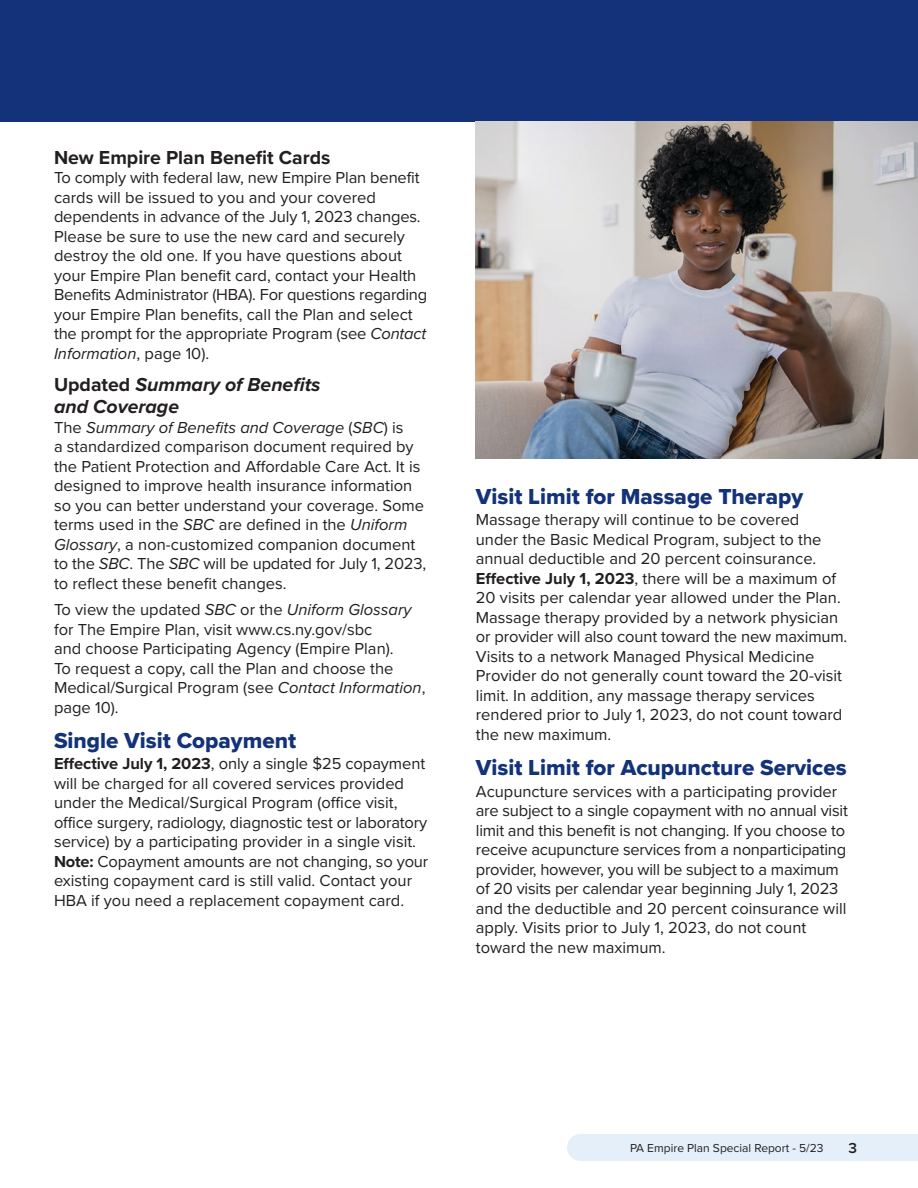
<style>
.page{position:relative;width:918px;height:1188px;background:#fff}
.page>*{position:absolute;margin:0;border:0;box-sizing:border-box;transform-origin:0 0}
._2023_Special_EPR_Bo{font:22.5px "Proxima Nova Extrabld";color:#13327a}
._2023_Special_EPR_Su{font:italic 700 19.5px/22.5px "Proxima Nova";color:#231f20}
._2023_Special_EPR_Su-2{font:700 19.5px "Proxima Nova";color:#231f20}
._2023_Special_EPR_Bo-2{font:16.5px/19.5px "Proxima Nova";color:#231f20}
.t1{font:600 15px "Proxima Nova";color:#231f20}
.t2{font:12px "Proxima Nova";color:#231f20}
.s1{font-style:italic}
.s2{font-style:normal}
.s3{font-weight:700}
</style>
<div class="page">
<div style="left:0;top:0;width:918px;height:122px;background:#13327a"></div>
<img style="left:476px;top:122px;width:442px;height:337px">
<div style="left:567px;top:1134px;width:27px;height:27px;background:#e5effa;border-radius:50%"></div>
<div style="left:580px;top:1134px;width:338px;height:27px;background:#e5effa"></div>
<p class="_2023_Special_EPR_Su-2" style="left:54px;top:143px;width:278px">New Empire Plan Benefit Cards</p>
<p class="_2023_Special_EPR_Bo-2" style="left:54px;top:167px;width:375px">To comply with federal law, new Empire Plan benefit cards will be issued to you and your covered dependents in advance of the July 1, 2023 changes.<br>Please be sure to use the new card and securely destroy the old one. If you have questions about your Empire Plan benefit card, contact your Health Benefits Administrator (HBA). For questions regarding your Empire Plan benefits, call the Plan and select the prompt for the appropriate Program (see <span class="s1">Contact Information</span>, page 10).</p>
<p class="_2023_Special_EPR_Su" style="left:54px;top:373px;width:268px"><span class="s2">Updated</span> Summary of Benefits and Coverage</p>
<p class="_2023_Special_EPR_Bo-2" style="left:54px;top:417px;width:374px">The <span class="s1">Summary of Benefits and Coverage</span> (<span class="s1">SBC</span>) is<br>a standardized comparison document required by the Patient Protection and Affordable Care Act. It is designed to improve health insurance information so you can better understand your coverage. Some terms used in the <span class="s1">SBC</span> are defined in the <span class="s1">Uniform Glossary</span>, a non-customized companion document to the <span class="s1">SBC</span>. The <span class="s1">SBC</span> will be updated for July 1, 2023, to reflect these benefit changes.</p>
<p class="_2023_Special_EPR_Bo-2" style="left:54px;top:599px;width:373px">To view the updated <span class="s1">SBC</span> or the <span class="s1">Uniform Glossary </span>for The Empire Plan, visit www.cs.ny.gov/sbc<br>and choose Participating Agency (Empire Plan).<br>To request a copy, call the Plan and choose the Medical/Surgical Program (see <span class="s1">Contact Information</span>, page 10).</p>
<p class="_2023_Special_EPR_Bo" style="left:54px;top:723px;width:244px">Single Visit Copayment</p>
<p class="_2023_Special_EPR_Bo-2" style="left:54px;top:753px;width:376px"><span class="s3">Effective July 1, 2023</span>, only a single $25 copayment will be charged for all covered services provided under the Medical/Surgical Program (office visit, office surgery, radiology, diagnostic test or laboratory service) by a participating provider in a single visit.<br><span class="s3">Note:</span> Copayment amounts are not changing, so your existing copayment card is still valid. Contact your HBA if you need a replacement copayment card.</p>
<p class="_2023_Special_EPR_Bo" style="left:476px;top:479px;width:329px">Visit Limit for Massage Therapy</p>
<p class="_2023_Special_EPR_Bo-2" style="left:476px;top:509px;width:373px">Massage therapy will continue to be covered<br>under the Basic Medical Program, subject to the annual deductible and 20 percent coinsurance.<br><span class="s3">Effective July 1, 2023</span>, there will be a maximum of 20 visits per calendar year allowed under the Plan.<br>Massage therapy provided by a network physician or provider will also count toward the new maximum.<br>Visits to a network Managed Physical Medicine Provider do not generally count toward the 20-visit limit. In addition, any massage therapy services rendered prior to July 1, 2023, do not count toward the new maximum.</p>
<p class="_2023_Special_EPR_Bo" style="left:476px;top:751px;width:372px">Visit Limit for Acupuncture Services</p>
<p class="_2023_Special_EPR_Bo-2" style="left:476px;top:781px;width:373px">Acupuncture services with a participating provider are subject to a single copayment with no annual visit limit and this benefit is not changing. If you choose to receive acupuncture services from a nonparticipating provider, however, you will be subject to a maximum of 20 visits per calendar year beginning July 1, 2023 and the deductible and 20 percent coinsurance will apply. Visits prior to July 1, 2023, do not count toward the new maximum.</p>
<p class="t2" style="left:630px;top:1139px;width:195px">PA Empire Plan Special Report - 5/23</p>
<p class="t1" style="left:849px;top:1137px;width:10px">3</p>
</div>
